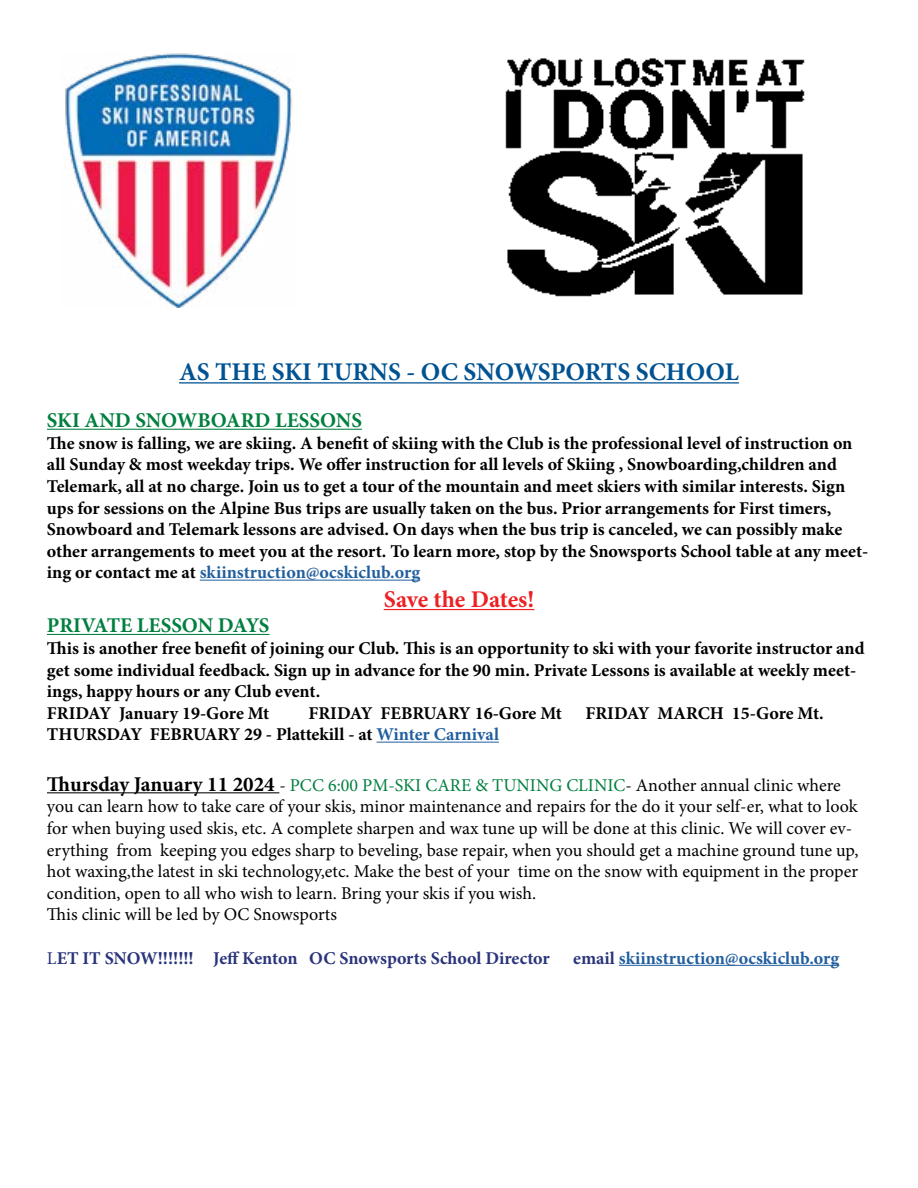
<style>
.page{position:relative;width:918px;height:1188px;background:#fff}
.page>*{position:absolute;margin:0;border:0;box-sizing:border-box;transform-origin:0 0}
.t1{font:700 25.5px "Minion Pro";color:#005291}
.t2{font:700 24px "Minion Pro";color:#ed2124}
.t3{font:700 21px "Minion Pro";color:#007f3e}
.t4{font:700 18px/21.6px "Minion Pro";color:#000}
.t5{font:18px/21.6px "Minion Pro";color:#000}
.t6{font:700 18px "Minion Pro";letter-spacing:-.005em;color:#2a347a}
.t7{font:700 18px "Minion Pro";color:#215e9e}
.s1{color:#215e9e}
.s2{font-weight:700;font-size:21px}
.s3{color:#007f3e}
.s4{font-weight:400}
.s5{color:#2a347a}
</style>
<div class="page">
<hr style="left:179px;top:382px;width:560px;height:2px;background:#005291">
<hr style="left:47px;top:429px;width:315px;height:1px;background:#007f3e">
<hr style="left:200px;top:580px;width:220px;height:1px;background:#215e9e">
<hr style="left:384px;top:609px;width:150px;height:1px;background:#ed2124">
<hr style="left:47px;top:634px;width:222px;height:1px;background:#007f3e">
<hr style="left:377px;top:742px;width:122px;height:1px;background:#215e9e">
<hr style="left:47px;top:792px;width:232px;height:1px;background:#000">
<hr style="left:619px;top:965px;width:220px;height:1px;background:#215e9e">
<img style="left:65px;top:53px;width:227px;height:255px">
<img style="left:505px;top:58px;width:300px;height:239px">
<h1 class="t1" style="left:179px;top:354px;width:561px">AS THE SKI TURNS - OC SNOWSPORTS SCHOOL</h1>
<p class="t3" style="left:47px;top:406px;width:317px">SKI AND SNOWBOARD LESSONS</p>
<p class="t4" style="left:47px;top:432px;width:823px">The snow is falling, we are skiing. A benefit of skiing with the Club is the professional level of instruction on all Sunday &amp; most weekday trips. We offer instruction for all levels of Skiing , Snowboarding,children and Telemark, all at no charge. Join us to get a tour of the mountain and meet skiers with similar interests. Sign ups for sessions on the Alpine Bus trips are usually taken on the bus. Prior arrangements for First timers, Snowboard and Telemark lessons are advised. On days when the bus trip is canceled, we can possibly make other arrangements to meet you at the resort. To learn more, stop by the Snowsports School table at any meet&shy;ing or contact me at <span class="s1">skiinstruction@ocskiclub.org</span></p>
<h2 class="t2" style="left:384px;top:583px;width:152px">Save the Dates!</h2>
<p class="t3" style="left:47px;top:611px;width:224px">PRIVATE LESSON DAYS</p>
<p class="t4" style="left:47px;top:637px;width:819px">This is another free benefit of joining our Club. This is an opportunity to ski with your favorite instructor and get some individual feedback. Sign up in advance for the 90 min. Private Lessons is available at weekly meet&shy;ings, happy hours or any Club event.<br>FRIDAY January 19-Gore Mt</p>
<p class="t4" style="left:308px;top:702px;width:255px">FRIDAY FEBRUARY 16-Gore Mt</p>
<p class="t4" style="left:585px;top:702px;width:240px">FRIDAY MARCH 15-Gore Mt.</p>
<p class="t4" style="left:47px;top:724px;width:454px">THURSDAY FEBRUARY 29 - Plattekill - at <span class="s1">Winter Carnival</span></p>
<p class="t5" style="left:47px;top:774px;width:813px"><span class="s2">Thursday January 11 2024</span> - <span class="s3">PCC 6:00 PM-SKI CARE &amp; TUNING CLINIC</span>- Another annual clinic where you can learn how to take care of your skis, minor maintenance and repairs for the do it your self-er, what to look for when buying used skis, etc. A complete sharpen and wax tune up will be done at this clinic. We will cover ev&shy;erything from keeping you edges sharp to beveling, base repair, when you should get a machine ground tune up, hot waxing,the latest in ski technology,etc. Make the best of your time on the snow with equipment in the proper condition, open to all who wish to learn. Bring your skis if you wish.<br>This clinic will be led by OC Snowsports</p>
<p class="t6" style="left:47px;top:945px;width:504px"><span class="s4">L</span>ET IT SNOW!!!!!!! Jeff Kenton OC Snowsports School Director</p>
<p class="t7" style="left:573px;top:945px;width:268px"><span class="s5">email</span> skiinstruction@ocskiclub.org</p>
</div>
